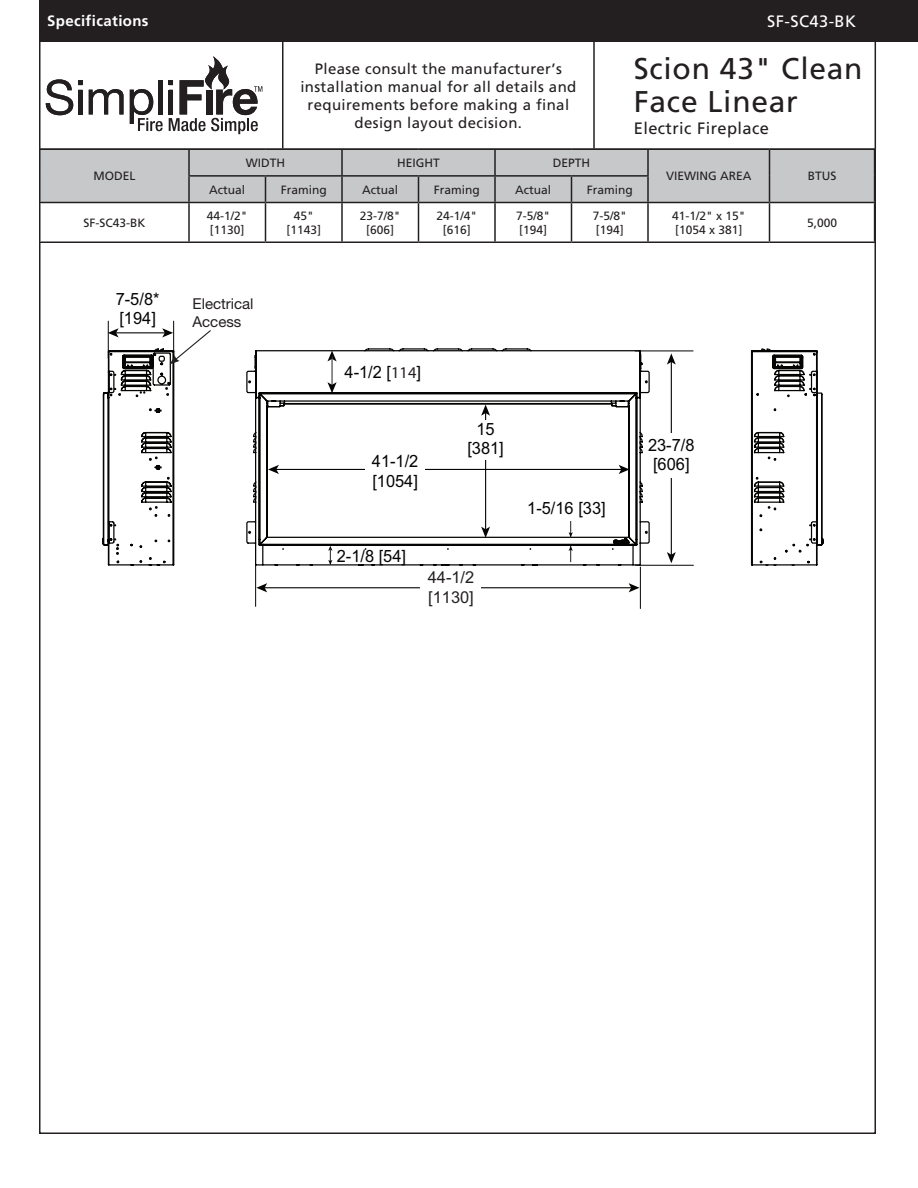
<style>
.page{position:relative;width:918px;height:1188px;background:#fff}
.page>*{position:absolute;margin:0;border:0;box-sizing:border-box;transform-origin:0 0}
.t1{font:30px/33px "Frutiger";letter-spacing:.025em;color:#231f20}
.t2{font:16.95px/19.6px "Arial";color:#040503}
.t3{font:16.5px "Frutiger";letter-spacing:.025em;color:#231f20}
.t4{font:16.5px "Frutiger";letter-spacing:.025em;color:#fff}
.t5{font:16.35px/19.6px "Arial";color:#231f20}
.t6{font:15px/18px "Frutiger";letter-spacing:.025em;color:#231f20;text-align:center}
.t7{font:15px "Helvetica Neue";color:#231f20}
.t8{font:700 15px "Frutiger";letter-spacing:.025em;color:#fff}
.t9{font:12px/14.4px "Frutiger";color:#231f20}
.s1{font-family:"Myriad Pro";font-size:16.35px;color:#231f20}
</style>
<div class="page">
<div style="left:39px;top:0;width:879px;height:42px;background:#231f20"></div>
<hr style="left:39px;top:42px;width:1px;height:106px;background:#231f20">
<hr style="left:282px;top:42px;width:2px;height:106px;background:#231f20">
<hr style="left:593px;top:42px;width:2px;height:106px;background:#231f20">
<hr style="left:875px;top:42px;width:1px;height:106px;background:#231f20">
<hr style="left:594px;top:148px;width:282px;height:2px;background:#231f20">
<svg style="left:46px;top:79px;width:36px;height:36px"></svg>
<hr style="left:78px;top:90px;width:4px;height:24px;background:#231f20">
<svg style="left:89px;top:89px;width:35px;height:25px"></svg>
<svg style="left:130px;top:89px;width:33px;height:42px"></svg>
<hr style="left:158px;top:80px;width:4px;height:34px;background:#231f20">
<svg style="left:169px;top:56px;width:93px;height:78px"></svg>
<hr style="left:39px;top:242px;width:150px;height:1px;background:#231f20">
<hr style="left:189px;top:242px;width:77px;height:1px;background:#231f20">
<hr style="left:266px;top:242px;width:76px;height:1px;background:#231f20">
<hr style="left:342px;top:242px;width:76px;height:1px;background:#231f20">
<hr style="left:418px;top:242px;width:77px;height:1px;background:#231f20">
<hr style="left:495px;top:242px;width:77px;height:1px;background:#231f20">
<hr style="left:572px;top:242px;width:76px;height:1px;background:#231f20">
<hr style="left:648px;top:242px;width:122px;height:1px;background:#231f20">
<hr style="left:770px;top:242px;width:105px;height:1px;background:#231f20">
<hr style="left:39px;top:148px;width:150px;height:2px;background:#231f20">
<hr style="left:189px;top:148px;width:77px;height:2px;background:#231f20">
<hr style="left:266px;top:148px;width:76px;height:2px;background:#231f20">
<hr style="left:342px;top:148px;width:76px;height:2px;background:#231f20">
<hr style="left:418px;top:148px;width:77px;height:2px;background:#231f20">
<hr style="left:495px;top:148px;width:77px;height:2px;background:#231f20">
<hr style="left:572px;top:148px;width:76px;height:2px;background:#231f20">
<svg style="left:39px;top:150px;width:836px;height:92px"></svg>
<hr style="left:39px;top:202px;width:150px;height:1px;background:#231f20">
<hr style="left:189px;top:202px;width:77px;height:1px;background:#231f20">
<hr style="left:266px;top:202px;width:76px;height:1px;background:#231f20">
<hr style="left:342px;top:202px;width:76px;height:1px;background:#231f20">
<hr style="left:418px;top:202px;width:77px;height:1px;background:#231f20">
<hr style="left:495px;top:202px;width:77px;height:1px;background:#231f20">
<hr style="left:572px;top:202px;width:76px;height:1px;background:#231f20">
<hr style="left:648px;top:202px;width:122px;height:1px;background:#231f20">
<hr style="left:770px;top:202px;width:105px;height:1px;background:#231f20">
<svg style="left:102px;top:347px;width:592px;height:220px"></svg>
<hr style="left:255px;top:565px;width:1px;height:41px;background:#040503">
<hr style="left:640px;top:567px;width:1px;height:42px;background:#040503">
<hr style="left:264px;top:587px;width:368px;height:1px;background:#040503">
<svg style="left:256px;top:583px;width:11px;height:9px"></svg>
<svg style="left:629px;top:583px;width:11px;height:9px"></svg>
<hr style="left:635px;top:565px;width:58px;height:1px;background:#040503">
<hr style="left:635px;top:351px;width:58px;height:1px;background:#040503">
<hr style="left:671px;top:361px;width:1px;height:194px;background:#040503">
<svg style="left:667px;top:353px;width:9px;height:12px"></svg>
<svg style="left:667px;top:552px;width:9px;height:11px"></svg>
<hr style="left:108px;top:321px;width:1px;height:37px;background:#040503">
<hr style="left:173px;top:321px;width:1px;height:40px;background:#040503">
<hr style="left:115px;top:332px;width:50px;height:1px;background:#040503">
<svg style="left:108px;top:328px;width:11px;height:9px"></svg>
<hr style="left:276px;top:469px;width:346px;height:1px;background:#040503">
<svg style="left:268px;top:465px;width:11px;height:9px"></svg>
<svg style="left:619px;top:465px;width:11px;height:9px"></svg>
<hr style="left:485px;top:412px;width:1px;height:118px;background:#040503">
<svg style="left:481px;top:404px;width:9px;height:12px"></svg>
<svg style="left:481px;top:527px;width:9px;height:11px"></svg>
<div style="left:365px;top:458px;width:60px;height:26px;background:#fff"></div>
<div style="left:468px;top:420px;width:36px;height:39px;background:#fff"></div>
<div style="left:653px;top:433px;width:36px;height:44px;background:#fff"></div>
<div style="left:420px;top:569px;width:61px;height:40px;background:#fff"></div>
<svg style="left:750px;top:348px;width:74px;height:218px"></svg>
<svg style="left:327px;top:351px;width:10px;height:10px"></svg>
<hr style="left:332px;top:357px;width:1px;height:35px;background:#231f20">
<svg style="left:327px;top:382px;width:10px;height:11px"></svg>
<svg style="left:328px;top:546px;width:4px;height:19px"></svg>
<svg style="left:569px;top:521px;width:4px;height:16px"></svg>
<svg style="left:569px;top:546px;width:4px;height:16px"></svg>
<svg style="left:162px;top:328px;width:50px;height:36px"></svg>
<p class="t8" style="left:47px;top:12px;width:103px">Specifications</p>
<p class="t4" style="left:767px;top:12px;width:90px">SF-SC43-BK</p>
<p class="t6" style="left:300px;top:60px;width:278px">Please consult the manufacturer’s installation manual for all details and requirements before making a final design layout decision.</p>
<p class="t1" style="left:634px;top:52px;width:230px">Scion 43" Clean<br>Face Linear</p>
<p class="t3" style="left:634px;top:119px;width:137px">Electric Fireplace</p>
<p class="t9" style="left:93px;top:169px;width:43px">MODEL</p>
<p class="t9" style="left:246px;top:156px;width:41px">WIDTH</p>
<p class="t9" style="left:397px;top:156px;width:44px">HEIGHT</p>
<p class="t9" style="left:553px;top:156px;width:39px">DEPTH</p>
<p class="t9" style="left:209px;top:182px;width:37px">Actual</p>
<p class="t9" style="left:281px;top:182px;width:48px">Framing</p>
<p class="t9" style="left:362px;top:182px;width:37px">Actual</p>
<p class="t9" style="left:434px;top:182px;width:48px">Framing</p>
<p class="t9" style="left:515px;top:182px;width:37px">Actual</p>
<p class="t9" style="left:587px;top:182px;width:48px">Framing</p>
<p class="t9" style="left:666px;top:169px;width:87px">VIEWING AREA</p>
<p class="t9" style="left:808px;top:169px;width:30px">BTUS</p>
<p class="t9" style="left:83px;top:216px;width:64px">SF-SC43-BK</p>
<p class="t9" style="left:207px;top:208px;width:42px">44-1/2" [1130]</p>
<p class="t9" style="left:294px;top:208px;width:22px">45"</p>
<p class="t9" style="left:286px;top:223px;width:36px">[1143]</p>
<p class="t9" style="left:360px;top:208px;width:42px;text-align:center">23-7/8" [606]</p>
<p class="t9" style="left:436px;top:208px;width:42px">24-1/4"</p>
<p class="t9" style="left:443px;top:223px;width:30px">[616]</p>
<p class="t9" style="left:516px;top:208px;width:36px">7-5/8" [194]</p>
<p class="t9" style="left:593px;top:208px;width:36px">7-5/8" [194]</p>
<p class="t9" style="left:672px;top:208px;width:75px">41-1/2" x 15" [1054 x 381]</p>
<p class="t9" style="left:807px;top:216px;width:32px">5,000</p>
<p class="t2" style="left:116px;top:289px;width:45px">7-5/8* [194]</p>
<p class="t7" style="left:193px;top:295px;width:63px">Electrical</p>
<p class="t7" style="left:193px;top:313px;width:50px">Access</p>
<p class="t2" style="left:345px;top:362px;width:78px">4-1/2 [<span class="s1">114</span>]</p>
<p class="t2" style="left:372px;top:452px;width:48px">41-1/2 [1054]</p>
<p class="t2" style="left:467px;top:419px;width:38px;text-align:center">15 [381]</p>
<p class="t2" style="left:337px;top:547px;width:71px">2-1/8 [54]</p>
<p class="t5" style="left:428px;top:568px;width:48px">44-1/2 [1130]</p>
<p class="t2" style="left:527px;top:498px;width:80px">1-5/16 [33]</p>
<p class="t2" style="left:648px;top:435px;width:48px">23-7/8 [606]</p>
</div>
